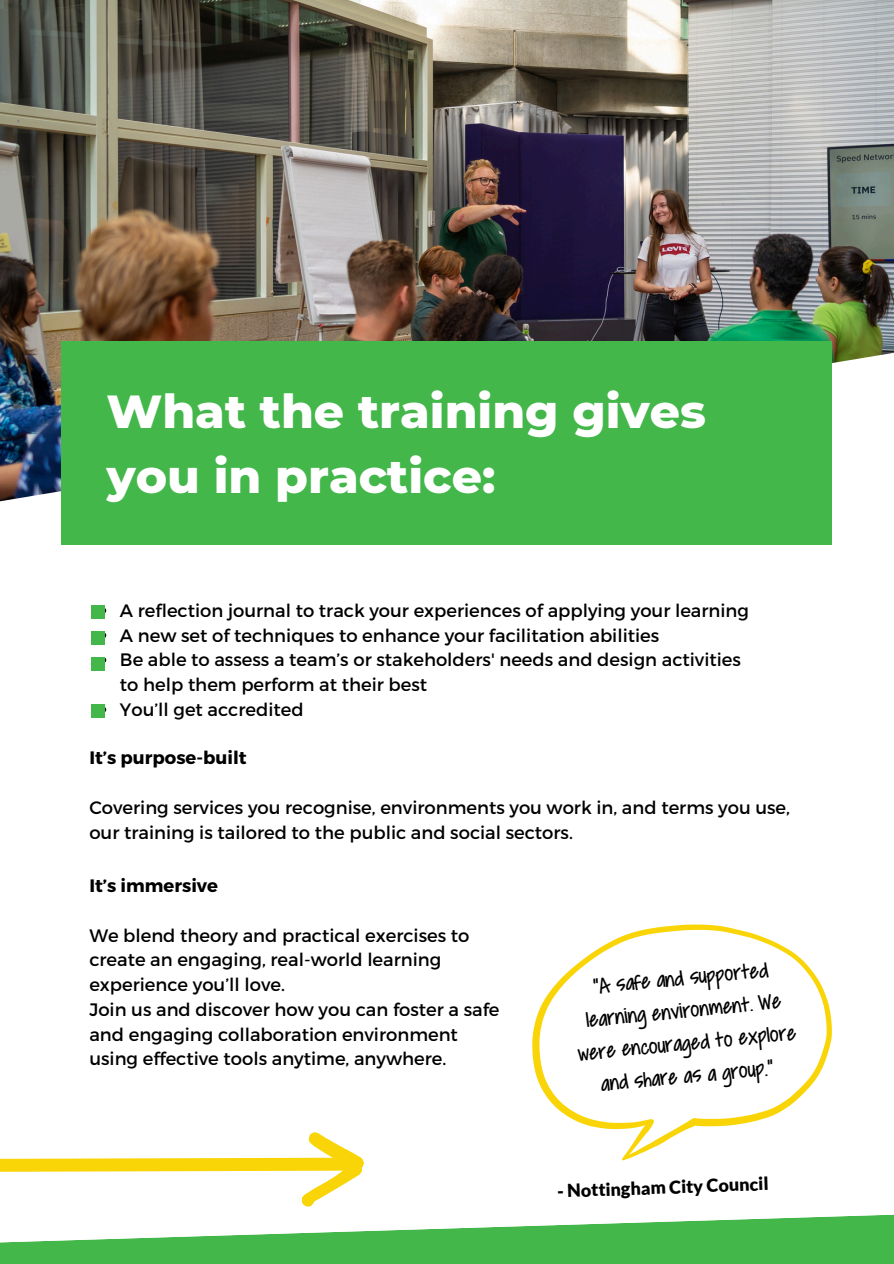
<style>
.page{position:relative;width:894px;height:1264px;background:#fff}
.page>*{position:absolute;margin:0;border:0;box-sizing:border-box;transform-origin:0 0}
.t1{font:800 47.25px/65.2px "Montserrat";color:#fff}
.t2{font:24px/32.7px "Covered By Your Grace";color:#000;text-align:center}
.t3{font:18px/24.8px "Montserrat";color:#000}
.t4{font:700 18px "Montserrat";color:#000}
.t5{font:900 17.85px "Lato";color:#000}
</style>
<div class="page">
<svg style="left:532px;top:924px;width:299px;height:236px"></svg>
<img style="left:0;top:0;width:893px;height:501px">
<div style="left:62px;top:342px;width:769px;height:203px;background:#43b74a"></div>
<svg style="left:0;top:1214px;width:893px;height:49px"></svg>
<svg style="left:0;top:1132px;width:364px;height:74px"></svg>
<div style="left:91px;top:605px;width:14px;height:13px;background:#43b74a"></div>
<div style="left:91px;top:631px;width:14px;height:14px;background:#43b74a"></div>
<div style="left:91px;top:657px;width:14px;height:13px;background:#43b74a"></div>
<div style="left:91px;top:704px;width:14px;height:14px;background:#43b74a"></div>
<h1 class="t1" style="left:106px;top:378px;width:601px">What the training gives you in practice:</h1>
<p class="t3" style="left:120px;top:597px;width:630px">A reflection journal to track your experiences of applying your learning</p>
<p class="t3" style="left:120px;top:622px;width:540px">A new set of techniques to enhance your facilitation abilities</p>
<p class="t3" style="left:120px;top:646px;width:622px">Be able to assess a team’s or stakeholders' needs and design activities to help them perform at their best</p>
<p class="t3" style="left:120px;top:696px;width:185px">You’ll get accredited</p>
<h3 class="t4" style="left:89px;top:746px;width:159px">It’s purpose-built</h3>
<p class="t3" style="left:89px;top:794px;width:702px">Covering services you recognise, environments you work in, and terms you use, our training is tailored to the public and social sectors.</p>
<p class="t4" style="left:89px;top:873px;width:130px">It’s immersive</p>
<p class="t3" style="left:89px;top:921px;width:381px">We blend theory and practical exercises to create an engaging, real-world learning experience you’ll love.</p>
<p class="t3" style="left:89px;top:996px;width:411px">Join us and discover how you can foster a safe and engaging collaboration environment using effective tools anytime, anywhere.</p>
<h3 class="t2" style="left:570px;top:972px;width:221px;rotate:-5deg">“A safe and supported learning environment. We were encouraged to explore and share as a group."</h3>
<h2 class="t5" style="left:556px;top:1179px;width:213px;rotate:-2deg">- Nottingham City Council</h2>
</div>
